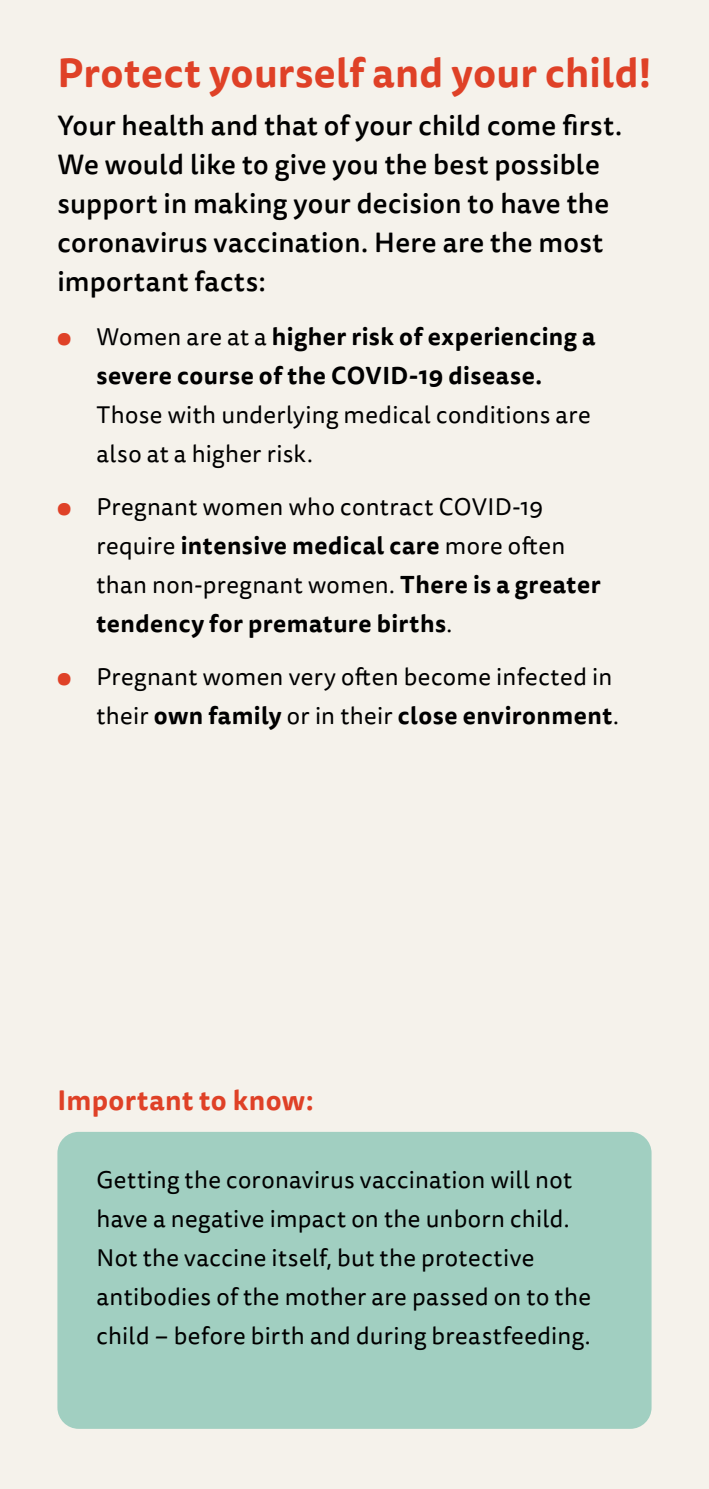
<style>
.page{position:relative;width:709px;height:1489px;background:#fff}
.page>*{position:absolute;margin:0;border:0;box-sizing:border-box;transform-origin:0 0}
.t1{font:700 40px "Tisa Sans Pro";letter-spacing:.01em;color:#df4127}
.t2{font:500 27.5px/39px "Tisa Sans Pro";letter-spacing:.01em;color:#000}
.t3{font:700 27.5px "Tisa Sans Pro";letter-spacing:.015em;color:#df4127}
.t4{font:24px/39px "Tisa Sans Pro";letter-spacing:.015em;color:#000}
.t5{font:700 24px/39px "Tisa Sans Pro";letter-spacing:.02em;color:#000;text-align:center}
.s1{font-weight:400;color:#df4127}
.s2{font-weight:400}
.s3{color:#df4127}
.s4{font-weight:700}
</style>
<div class="page">
<div style="left:0;top:0;width:709px;height:1488px;background:#f5f2eb"></div>
<div style="left:57px;top:1131px;width:594px;height:297px;background:#a1cfc1;border-radius:21px"></div>
<h1 class="t1" style="left:57px;top:43px;width:595px">Protect yourself and your child!</h1>
<p class="t2" style="left:57px;top:107px;width:566px">Your health and that of your child come first.<br>We would like to give you the best possible support in making your decision to have the coronavirus vaccination. Here are the most important facts:</p>
<p class="t5" style="left:57px;top:317px;width:539px"><span class="s1">●</span> <span class="s2">Women are at a</span> higher risk of experiencing a severe course of the COVID-19 disease.</p>
<p class="t4" style="left:96px;top:395px;width:496px">Those with underlying medical conditions are also at a higher risk.</p>
<p class="t4" style="left:96px;top:487px;width:505px;text-indent:-39px"><span class="s3">●</span> Pregnant women who contract COVID-19 require <span class="s4">intensive medical care</span> more often than non-pregnant women. <span class="s4">There is a greater tendency for premature births</span>.</p>
<p class="t4" style="left:57px;top:657px;width:563px;text-align:right"><span class="s3">●</span> Pregnant women very often become infected in their <span class="s4">own family</span> or in their <span class="s4">close environment</span>.</p>
<p class="t3" style="left:57px;top:1080px;width:258px">Important to know:</p>
<p class="t4" style="left:96px;top:1161px;width:496px">Getting the coronavirus vaccination will not have a negative impact on the unborn child.<br>Not the vaccine itself, but the protective antibodies of the mother are passed on to the child − before birth and during breastfeeding.</p>
</div>
